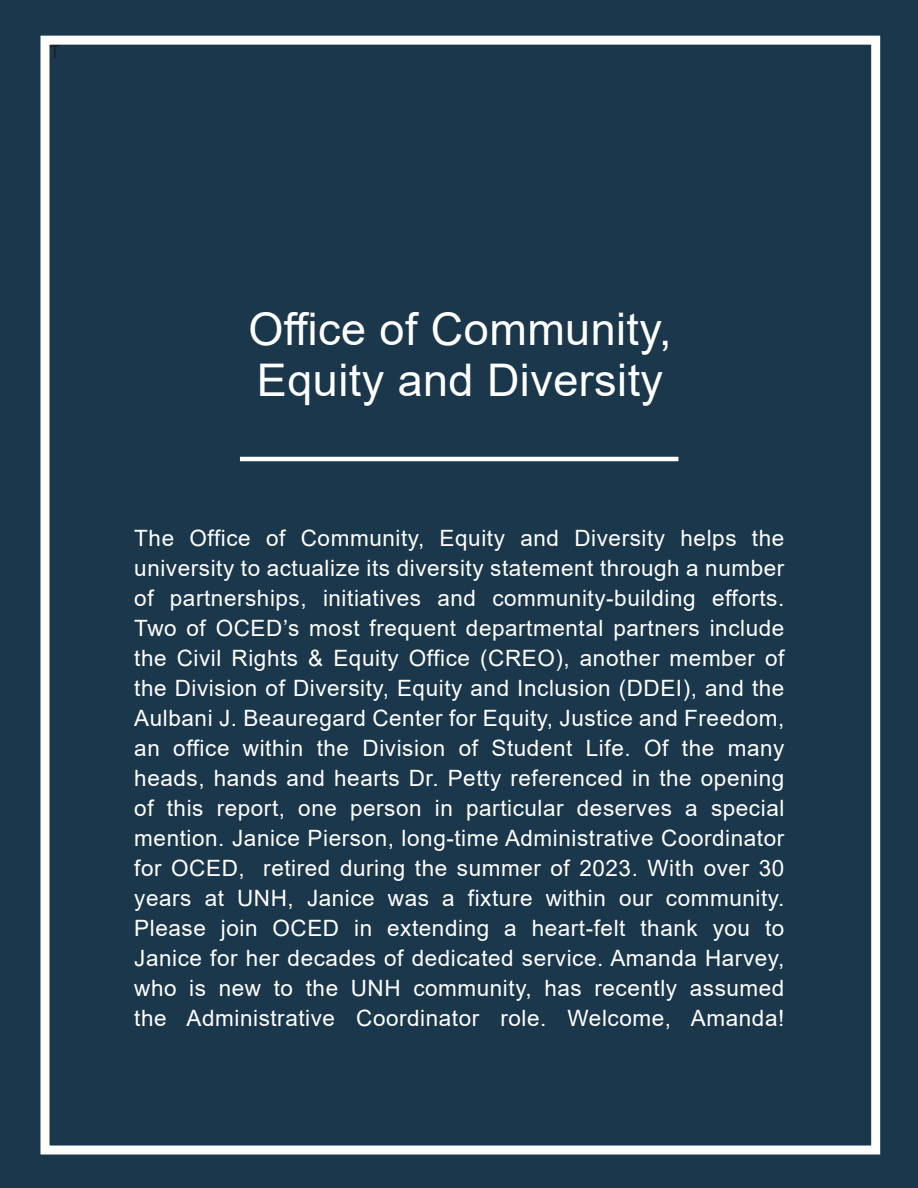
<style>
.page{position:relative;width:918px;height:1188px;background:#1a374b}
.page>*{position:absolute;margin:0;border:0;box-sizing:border-box;transform-origin:0 0}
.Section_Head_A{font:45px "Arial";letter-spacing:.01em;color:#fff}
.Callout{font:22.5px/30px "Arial";letter-spacing:.025em;color:#fff;text-align:justify}
.t1{font:18px "Arial";color:#231f20}
</style>
<div class="page">
<div style="left:40px;top:36px;width:840px;height:1119px;border:9px solid #fff"></div>
<hr style="left:240px;top:457px;width:438px;height:4px;background:#fff">
<p class="t1" style="left:50px;top:39px;width:12px">T</p>
<p class="Section_Head_A" style="left:248px;top:298px;width:425px">Office of Community,</p>
<p class="Section_Head_A" style="left:257px;top:349px;width:408px">Equity and Diversity</p>
<p class="Callout" style="left:134px;top:523px;width:652px">The Office of Community, Equity and Diversity helps the university to actualize its diversity statement through a number of partnerships, initiatives and community-building efforts.<br>Two of OCED’s most frequent departmental partners include the Civil Rights &amp; Equity Office (CREO), another member of the Division of Diversity, Equity and Inclusion (DDEI), and the Aulbani J. Beauregard Center for Equity, Justice and Freedom, an office within the Division of Student Life. Of the many heads, hands and hearts Dr. Petty referenced in the opening of this report, one person in particular deserves a special mention. Janice Pierson, long-time Administrative Coordinator for OCED, retired during the summer of 2023. With over 30 years at UNH, Janice was a fixture within our community.<br>Please join OCED in extending a heart-felt thank you to Janice for her decades of dedicated service. Amanda Harvey, who is new to the UNH community, has recently assumed the Administrative Coordinator role. Welcome, Amanda!</p>
</div>
